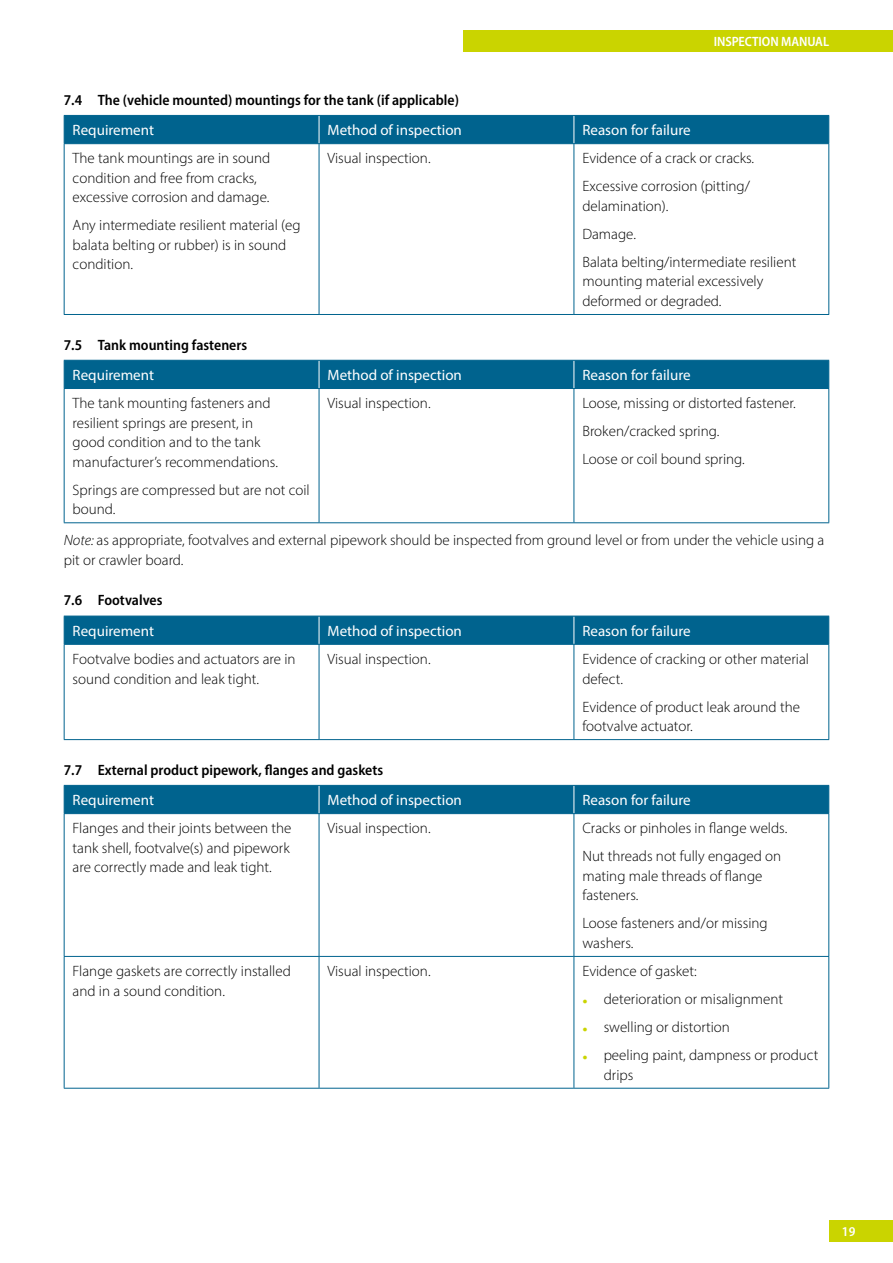
<style>
.page{position:relative;width:893px;height:1263px;background:#fff}
.page>*{position:absolute;margin:0;border:0;box-sizing:border-box;transform-origin:0 0}
.t1{font:300 15px/19.5px "Myriad Pro";color:#000}
.t2{font:15px "Myriad Pro";color:#fff}
.t3{font:15px "Myriad Variable Concept";color:#000}
.t4{font:13.5px "Myriad Variable Concept";letter-spacing:-.005em;color:#fff}
.s1{font-style:italic}
.s2{font-size:21px;color:#cad400}
</style>
<div class="page">
<div style="left:463px;top:30px;width:430px;height:22px;background:#cad400"></div>
<div style="left:829px;top:1220px;width:64px;height:22px;background:#cad400"></div>
<hr style="left:319px;top:144px;width:1px;height:170px;background:#00638e">
<hr style="left:574px;top:144px;width:1px;height:170px;background:#00638e">
<hr style="left:64px;top:314px;width:255px;height:1px;background:#00638e">
<hr style="left:319px;top:314px;width:255px;height:1px;background:#00638e">
<hr style="left:574px;top:314px;width:255px;height:1px;background:#00638e">
<div style="left:64px;top:115px;width:765px;height:29px;background:#00638e"></div>
<hr style="left:64px;top:144px;width:1px;height:170px;background:#00638e">
<hr style="left:828px;top:144px;width:1px;height:170px;background:#00638e">
<hr style="left:319px;top:389px;width:1px;height:133px;background:#00638e">
<hr style="left:574px;top:389px;width:1px;height:133px;background:#00638e">
<hr style="left:64px;top:388px;width:255px;height:1px;background:#00638e">
<hr style="left:319px;top:388px;width:255px;height:1px;background:#00638e">
<hr style="left:574px;top:388px;width:255px;height:1px;background:#00638e">
<div style="left:64px;top:360px;width:765px;height:28px;background:#00638e"></div>
<hr style="left:64px;top:389px;width:1px;height:133px;background:#00638e">
<hr style="left:828px;top:389px;width:1px;height:133px;background:#00638e">
<hr style="left:64px;top:522px;width:255px;height:1px;background:#00638e">
<hr style="left:319px;top:522px;width:255px;height:1px;background:#00638e">
<hr style="left:574px;top:522px;width:255px;height:1px;background:#00638e">
<hr style="left:319px;top:645px;width:1px;height:94px;background:#00638e">
<hr style="left:574px;top:645px;width:1px;height:94px;background:#00638e">
<hr style="left:64px;top:739px;width:255px;height:1px;background:#00638e">
<hr style="left:319px;top:739px;width:255px;height:1px;background:#00638e">
<hr style="left:574px;top:739px;width:255px;height:1px;background:#00638e">
<hr style="left:64px;top:644px;width:255px;height:1px;background:#00638e">
<hr style="left:319px;top:644px;width:255px;height:1px;background:#00638e">
<hr style="left:574px;top:644px;width:255px;height:1px;background:#00638e">
<div style="left:64px;top:616px;width:765px;height:28px;background:#00638e"></div>
<hr style="left:64px;top:645px;width:1px;height:94px;background:#00638e">
<hr style="left:828px;top:645px;width:1px;height:94px;background:#00638e">
<hr style="left:319px;top:814px;width:1px;height:142px;background:#00638e">
<hr style="left:574px;top:814px;width:1px;height:142px;background:#00638e">
<hr style="left:64px;top:956px;width:255px;height:1px;background:#00638e">
<hr style="left:319px;top:956px;width:255px;height:1px;background:#00638e">
<hr style="left:319px;top:957px;width:1px;height:131px;background:#00638e">
<hr style="left:574px;top:956px;width:255px;height:1px;background:#00638e">
<hr style="left:574px;top:957px;width:1px;height:131px;background:#00638e">
<hr style="left:64px;top:1088px;width:255px;height:1px;background:#00638e">
<hr style="left:319px;top:1088px;width:255px;height:1px;background:#00638e">
<hr style="left:574px;top:1088px;width:255px;height:1px;background:#00638e">
<svg style="left:64px;top:785px;width:765px;height:29px;background:#02648f"></svg>
<hr style="left:64px;top:814px;width:1px;height:142px;background:#00638e">
<hr style="left:828px;top:814px;width:1px;height:142px;background:#00638e">
<hr style="left:64px;top:957px;width:1px;height:131px;background:#00638e">
<hr style="left:828px;top:957px;width:1px;height:131px;background:#00638e">
<p class="t4" style="left:714px;top:34px;width:117px">INSPECTION MANUAL</p>
<p class="t3" style="left:64px;top:91px;width:397px">7.4 The (vehicle mounted) mountings for the tank (if applicable)</p>
<p class="t2" style="left:73px;top:121px;width:83px">Requirement</p>
<p class="t2" style="left:328px;top:121px;width:136px">Method of inspection</p>
<p class="t2" style="left:582px;top:121px;width:110px">Reason for failure</p>
<p class="t1" style="left:73px;top:149px;width:199px">The tank mountings are in sound condition and free from cracks, excessive corrosion and damage.</p>
<p class="t1" style="left:73px;top:216px;width:229px">Any intermediate resilient material (eg balata belting or rubber) is in sound condition.</p>
<p class="t1" style="left:328px;top:149px;width:105px">Visual inspection.</p>
<p class="t1" style="left:582px;top:144px;width:173px;line-height:28px">Evidence of a crack or cracks.<br>Excessive corrosion (pitting/</p>
<p class="t1" style="left:582px;top:192px;width:215px;line-height:28px">delamination).<br>Damage.<br>Balata belting/intermediate resilient</p>
<p class="t1" style="left:582px;top:272px;width:182px">mounting material excessively deformed or degraded.</p>
<p class="t3" style="left:64px;top:336px;width:185px">7.5 Tank mounting fasteners</p>
<p class="t2" style="left:73px;top:366px;width:83px">Requirement</p>
<p class="t2" style="left:328px;top:366px;width:136px">Method of inspection</p>
<p class="t2" style="left:582px;top:366px;width:110px">Reason for failure</p>
<p class="t1" style="left:73px;top:393px;width:207px">The tank mounting fasteners and resilient springs are present, in good condition and to the tank manufacturer’s recommendations.</p>
<p class="t1" style="left:73px;top:480px;width:239px">Springs are compressed but are not coil bound.</p>
<p class="t1" style="left:328px;top:393px;width:105px">Visual inspection.</p>
<p class="t1" style="left:582px;top:389px;width:215px;line-height:28px">Loose, missing or distorted fastener.<br>Broken/cracked spring.<br>Loose or coil bound spring.</p>
<p class="t1" style="left:64px;top:530px;width:762px"><span class="s1">Note:</span> as appropriate, footvalves and external pipework should be inspected from ground level or from under the vehicle using a pit or crawler board.</p>
<p class="t3" style="left:64px;top:592px;width:100px">7.6 Footvalves</p>
<p class="t2" style="left:73px;top:621px;width:83px">Requirement</p>
<p class="t2" style="left:328px;top:621px;width:136px">Method of inspection</p>
<p class="t2" style="left:582px;top:621px;width:110px">Reason for failure</p>
<p class="t1" style="left:73px;top:649px;width:224px">Footvalve bodies and actuators are in sound condition and leak tight.</p>
<p class="t1" style="left:328px;top:649px;width:105px">Visual inspection.</p>
<p class="t1" style="left:582px;top:649px;width:228px">Evidence of cracking or other material defect.</p>
<p class="t1" style="left:582px;top:697px;width:219px">Evidence of product leak around the footvalve actuator.</p>
<p class="t3" style="left:64px;top:761px;width:321px">7.7 External product pipework, flanges and gaskets</p>
<p class="t2" style="left:73px;top:791px;width:83px">Requirement</p>
<p class="t2" style="left:328px;top:791px;width:136px">Method of inspection</p>
<p class="t2" style="left:582px;top:791px;width:110px">Reason for failure</p>
<p class="t1" style="left:73px;top:818px;width:220px">Flanges and their joints between the tank shell, footvalve(s) and pipework are correctly made and leak tight.</p>
<p class="t1" style="left:328px;top:818px;width:105px">Visual inspection.</p>
<p class="t1" style="left:582px;top:814px;width:206px;line-height:28px">Cracks or pinholes in flange welds.<br>Nut threads not fully engaged on</p>
<p class="t1" style="left:582px;top:866px;width:181px">mating male threads of flange fasteners.</p>
<p class="t1" style="left:582px;top:913px;width:187px">Loose fasteners and/or missing washers.</p>
<p class="t1" style="left:73px;top:961px;width:220px">Flange gaskets are correctly installed and in a sound condition.</p>
<p class="t1" style="left:328px;top:961px;width:105px">Visual inspection.</p>
<p class="t1" style="left:582px;top:961px;width:116px">Evidence of gasket:</p>
<p class="t1" style="left:582px;top:989px;width:202px"><span class="s2">•</span> deterioration or misalignment</p>
<p class="t1" style="left:582px;top:1017px;width:149px"><span class="s2">•</span> swelling or distortion</p>
<p class="t1" style="left:604px;top:1045px;width:216px;text-indent:-21px"><span class="s2">•</span> peeling paint, dampness or product drips</p>
<p class="t4" style="left:842px;top:1224px;width:15px">19</p>
</div>
